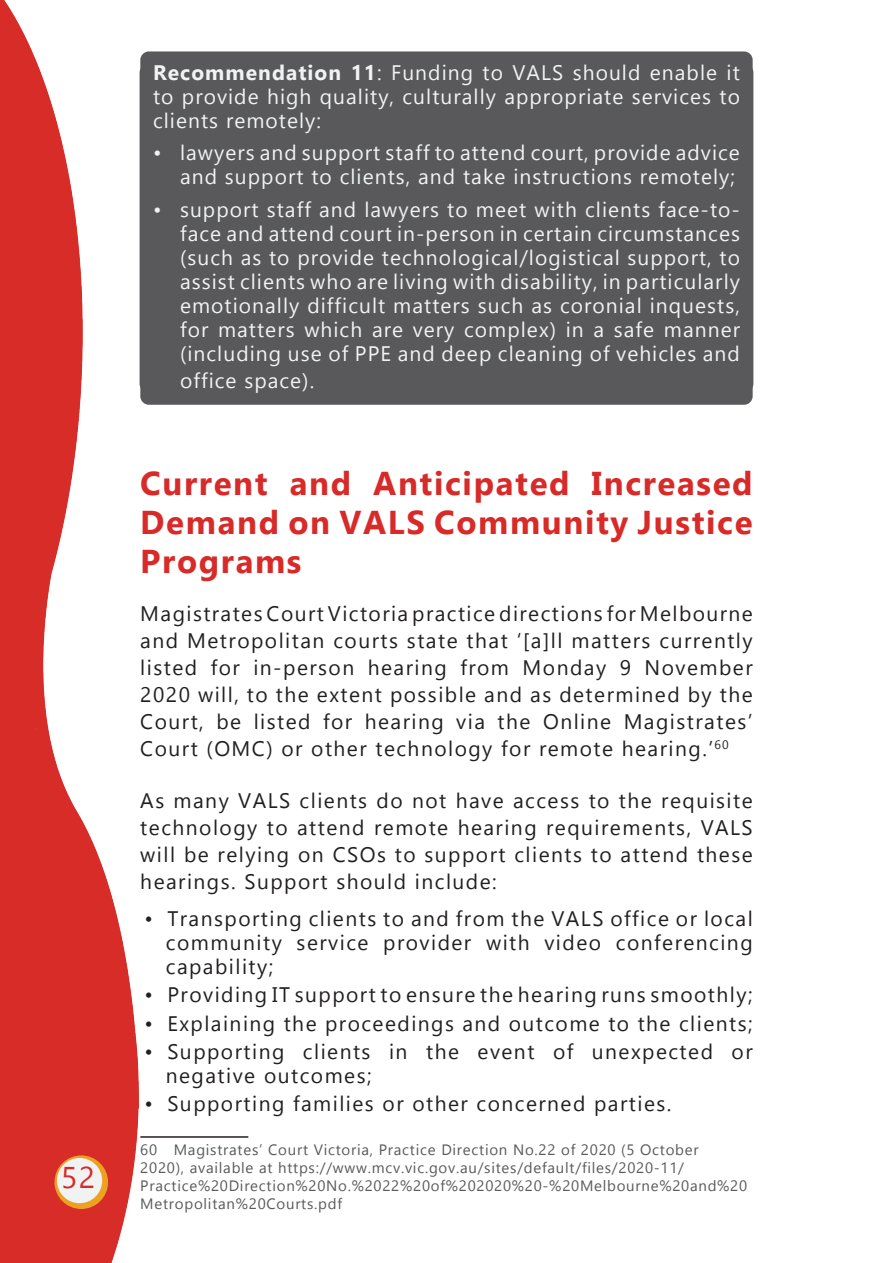
<style>
.page{position:relative;width:893px;height:1263px;background:#fff}
.page>*{position:absolute;margin:0;border:0;box-sizing:border-box;transform-origin:0 0}
.Heading{font:700 33px/39px "Gadugi";letter-spacing:.05em;color:#d82a28;text-align:justify}
.t1{font:30px "Gadugi";color:#d82a28}
.body_text{font:21px/27px "Gadugi";letter-spacing:.07em;color:#221f20;text-align:justify}
.Recommendation_box{font:21px/24px "Gadugi";letter-spacing:.05em;color:#f1f3f3;text-align:justify}
.footnote{font:15px/18px "Gadugi";letter-spacing:.05em;color:#5a595b}
.s1{font-weight:700}
.s2{color:#59595b}
</style>
<div class="page">
<img style="left:0;top:0;width:140px;height:1263px">
<svg style="left:54px;top:1155px;width:54px;height:54px"></svg>
<div style="left:57px;top:1158px;width:45px;height:45px;background:#f1f3f3;border-radius:50%"></div>
<div style="left:140px;top:51px;width:613px;height:354px;background:#59595b;border-radius:9px"></div>
<div style="left:140px;top:63px;width:613px;height:330px;border:2px solid #59595b;border-radius:9px"></div>
<hr style="left:140px;top:1136px;width:108px;height:2px;background:#231f20">
<h2 class="t1" style="left:61px;top:1159px;width:35px">52</h2>
<p class="Recommendation_box" style="left:153px;top:60px;width:588px"><span class="s1">Recommendation 11</span>: Funding to VALS should enable it to provide high quality, culturally appropriate services to clients remotely:</p>
<p class="Recommendation_box" style="left:153px;top:140px;width:588px;text-align:right">• lawyers and support staff to attend court, provide advice and support to clients, and take instructions remotely;</p>
<p class="Recommendation_box" style="left:180px;top:197px;width:561px;text-indent:-27px">• support staff and lawyers to meet with clients face-to&shy;face and attend court in-person in certain circumstances (such as to provide technological/logistical support, to assist clients who are living with disability, in particularly emotionally difficult matters such as coronial inquests, for matters which are very complex) in a safe manner (including use of PPE and deep cleaning of vehicles and</p>
<p class="Recommendation_box" style="left:180px;top:368px;width:136px">office space).</p>
<p class="Heading" style="left:140px;top:463px;width:614px">Current and Anticipated Increased Demand on VALS Community Justice Programs</p>
<p class="body_text" style="left:140px;top:600px;width:614px">Magistrates Court Victoria practice directions for Melbourne and Metropolitan courts state that ‘[a]ll matters currently listed for in-person hearing from Monday 9 November 2020 will, to the extent possible and as determined by the Court, be listed for hearing via the Online Magistrates’ Court (OMC) or other technology for remote hearing.’<sup>60</sup></p>
<p class="body_text" style="left:140px;top:787px;width:614px">As many VALS clients do not have access to the requisite technology to attend remote hearing requirements, VALS will be relying on CSOs to support clients to attend these hearings. Support should include:</p>
<p class="body_text" style="left:166px;top:907px;width:588px;line-height:24px;text-indent:-21px">• Transporting clients to and from the VALS office or local community service provider with video conferencing capability;</p>
<p class="body_text" style="left:145px;top:981px;width:610px">• Providing IT support to ensure the hearing runs smoothly;</p>
<p class="body_text" style="left:145px;top:1010px;width:610px">• Explaining the proceedings and outcome to the clients;</p>
<p class="body_text" style="left:166px;top:1039px;width:588px;line-height:24px;text-indent:-21px">• Supporting clients in the event of unexpected or negative outcomes;</p>
<p class="body_text" style="left:145px;top:1090px;width:528px">• Supporting families or other concerned parties.</p>
<p class="footnote" style="left:140px;top:1140px;width:608px"><span class="s2">60 Magistrates’ Court Victoria, Practice Direction No.22 of 2020 (5 October<br>2020), available at</span> https://www.mcv.vic.gov.au/sites/default/files/2020-11/ Practice%20Direction%20No.%2022%20of%202020%20-%20Melbourne%20and%20<br>Metropolitan%20Courts.pdf</p>
</div>
